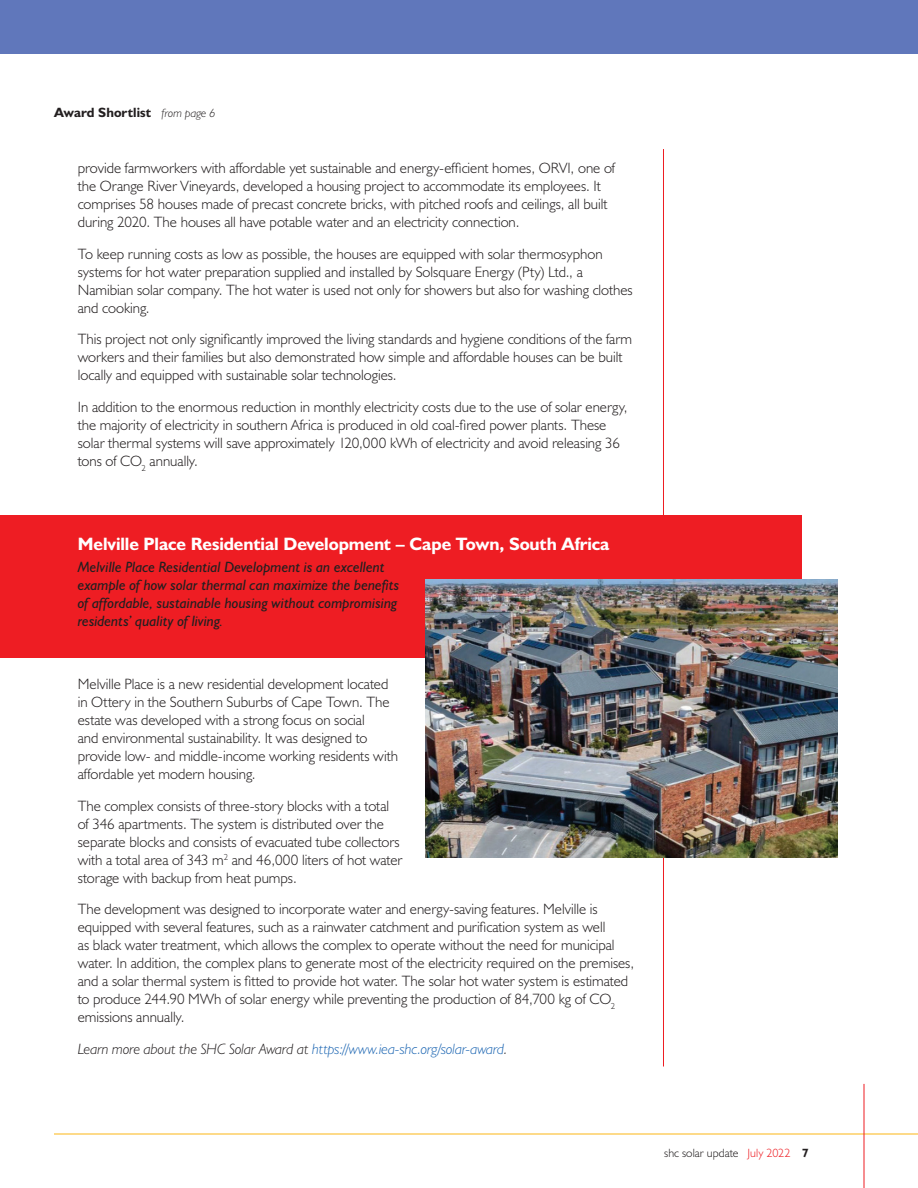
<style>
.page{position:relative;width:918px;height:1188px;background:#fff}
.page>*{position:absolute;margin:0;border:0;box-sizing:border-box;transform-origin:0 0}
.t1{font:700 18px "Humanist 521 BT";letter-spacing:-.005em;color:#fff}
.t2{font:300 15px/18px "Humanist 521 BT";color:#231f20}
.t3{font:italic 15px/18px "Humanist 521 BT";color:#231f20}
.t4{font:italic 300 15px "Humanist 521 BT";color:#1e67b3}
.t5{font:700 13.5px "Humanist 521 BT";letter-spacing:.005em;color:#231f20}
.t6{font:300 12px "Humanist 521 BT";letter-spacing:.005em;color:#231f20}
.s1{font-weight:300;font-style:italic;font-size:12px}
.s2{color:#231f20}
.s3{color:#ee1d23}
.s4{font-weight:700}
</style>
<div class="page">
<hr style="left:54px;top:1134px;width:864px;height:1px;background:#fcb615">
<hr style="left:864px;top:1084px;width:1px;height:104px;background:#ee1d23">
<hr style="left:663px;top:149px;width:1px;height:917px;background:#ee1d23">
<div style="left:0;top:515px;width:801px;height:143px;background:#ee1d23"></div>
<div style="left:0;top:0;width:918px;height:54px;background:#6077bb"></div>
<img style="left:426px;top:579px;width:412px;height:279px">
<p class="t5" style="left:54px;top:104px;width:163px">Award Shortlist <span class="s1">from page 6</span></p>
<p class="t2" style="left:78px;top:159px;width:539px">provide farmworkers with affordable yet sustainable and energy-efficient homes, ORVI, one of the Orange River Vineyards, developed a housing project to accommodate its employees. It comprises 58 houses made of precast concrete bricks, with pitched roofs and ceilings, all built during 2020. The houses all have potable water and an electricity connection.</p>
<p class="t2" style="left:78px;top:245px;width:556px">To keep running costs as low as possible, the houses are equipped with solar thermosyphon systems for hot water preparation supplied and installed by Solsquare Energy (Pty) Ltd., a Namibian solar company. The hot water is used not only for showers but also for washing clothes and cooking.</p>
<p class="t2" style="left:78px;top:330px;width:556px">This project not only significantly improved the living standards and hygiene conditions of the farm workers and their families but also demonstrated how simple and affordable houses can be built locally and equipped with sustainable solar technologies.</p>
<p class="t2" style="left:78px;top:398px;width:551px">In addition to the enormous reduction in monthly electricity costs due to the use of solar energy, the majority of electricity in southern Africa is produced in old coal-fired power plants. These solar thermal systems will save approximately 120,000 kWh of electricity and avoid releasing 36 tons of CO<sub>2</sub> annually.</p>
<p class="t1" style="left:78px;top:533px;width:533px">Melville Place Residential Development – Cape Town, South Africa</p>
<p class="t3" style="left:78px;top:558px;width:323px">Melville Place Residential Development is an excellent example of how solar thermal can maximize the benefits of affordable, sustainable housing without compromising residents’ quality of living.</p>
<p class="t2" style="left:78px;top:675px;width:322px">Melville Place is a new residential development located in Ottery in the Southern Suburbs of Cape Town. The estate was developed with a strong focus on social<br>and environmental sustainability. It was designed to provide low- and middle-income working residents with affordable yet modern housing.</p>
<p class="t2" style="left:78px;top:797px;width:326px">The complex consists of three-story blocks with a total of 346 apartments. The system is distributed over the separate blocks and consists of evacuated tube collectors with a total area of 343 m<sup>2</sup> and 46,000 liters of hot water storage with backup from heat pumps.</p>
<p class="t2" style="left:78px;top:900px;width:558px">The development was designed to incorporate water and energy-saving features. Melville is equipped with several features, such as a rainwater catchment and purification system as well<br>as black water treatment, which allows the complex to operate without the need for municipal water. In addition, the complex plans to generate most of the electricity required on the premises, and a solar thermal system is fitted to provide hot water. The solar hot water system is estimated to produce 244.90 MWh of solar energy while preventing the production of 84,700 kg of CO<sub>2 </sub>emissions annually.</p>
<p class="t4" style="left:78px;top:1040px;width:431px"><span class="s2">Learn more about the SHC Solar Award at</span> https://www.iea-shc.org/solar-award<span class="s2">.</span></p>
<p class="t6" style="left:664px;top:1145px;width:146px">shc solar update <span class="s3">July 2022</span> <span class="s4">7</span></p>
</div>
